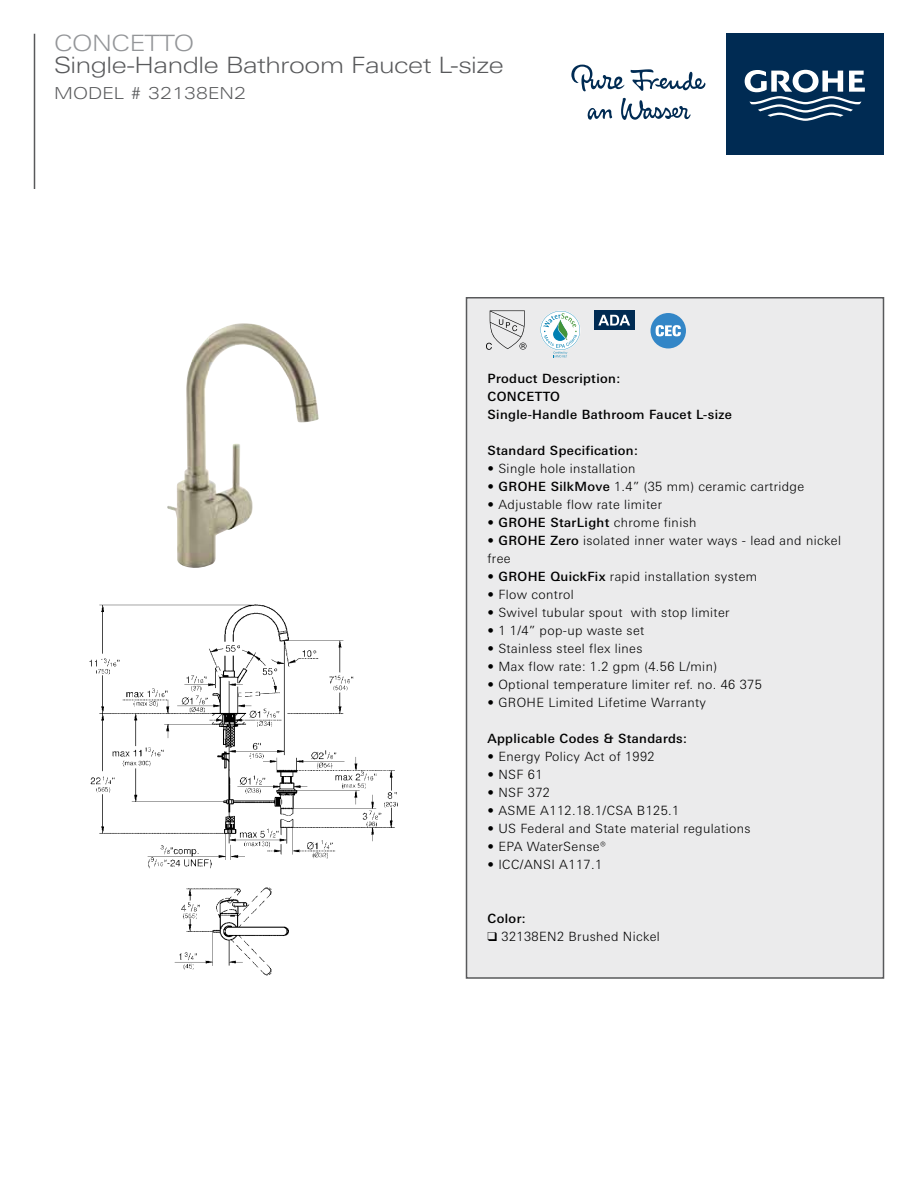
<style>
.page{position:relative;width:918px;height:1188px;background:#fff}
.page>*{position:absolute;margin:0;border:0;box-sizing:border-box;transform-origin:0 0}
.t1{font:300 22.5px "LT Univers Extd";letter-spacing:-.02em;color:#58595b}
.t2{font:300 22.5px "LT Univers Extd";letter-spacing:-.02em;color:#939598}
.t3{font:300 16.5px "LT Univers Extd";letter-spacing:.01em;color:#58595b}
.t4{font:300 12.75px/18px "LT Univers Basic";letter-spacing:.03em;color:#000}
.t5{font:500 12.75px/18px "LT Univers Basic";letter-spacing:.03em;color:#000}
.s1{font-weight:500}
.s2{font-weight:300}
</style>
<div class="page">
<hr style="left:34px;top:34px;width:1px;height:155px;background:#58595b">
<div style="left:727px;top:34px;width:157px;height:121px;background:#002b53"></div>
<svg style="left:745px;top:70px;width:120px;height:51px"></svg>
<svg style="left:571px;top:65px;width:134px;height:55px"></svg>
<img style="left:167px;top:323px;width:152px;height:245px">
<div style="left:466px;top:298px;width:418px;height:680px;background:#ebebec"></div>
<div style="left:466px;top:297px;width:418px;height:682px;border:2px solid #58595b"></div>
<div style="left:594px;top:310px;width:40px;height:20px;background:#002b53"></div>
<svg style="left:598px;top:315px;width:32px;height:11px"></svg>
<svg style="left:540px;top:311px;width:40px;height:47px"></svg>
<svg style="left:486px;top:310px;width:40px;height:40px"></svg>
<div style="left:651px;top:313px;width:35px;height:35px;background:#3386c7;border-radius:50%"></div>
<svg style="left:656px;top:325px;width:25px;height:11px"></svg>
<img style="left:89px;top:604px;width:309px;height:372px">
<h1 class="t2" style="left:54px;top:29px;width:142px">CONCETTO</h1>
<h1 class="t1" style="left:54px;top:52px;width:451px">Single-Handle Bathroom Faucet L-size</h1>
<p class="t3" style="left:54px;top:83px;width:194px">MODEL # 32138EN2</p>
<p class="t5" style="left:488px;top:369px;width:246px">Product Description:<br>CONCETTO<br>Single-Handle Bathroom Faucet L-size</p>
<p class="t5" style="left:488px;top:441px;width:152px">Standard Specification:</p>
<p class="t4" style="left:488px;top:459px;width:149px">• Single hole installation</p>
<p class="t4" style="left:488px;top:477px;width:318px">• <span class="s1">GROHE SilkMove</span> 1.4” (35 mm) ceramic cartridge</p>
<p class="t4" style="left:488px;top:495px;width:176px">• Adjustable flow rate limiter</p>
<p class="t5" style="left:488px;top:513px;width:211px"><span class="s2">•</span> GROHE StarLight <span class="s2">chrome finish</span></p>
<p class="t4" style="left:488px;top:531px;width:355px">• <span class="s1">GROHE Zero</span> isolated inner water ways - lead and nickel free</p>
<p class="t4" style="left:488px;top:567px;width:271px">• <span class="s1">GROHE QuickFix</span> rapid installation system</p>
<p class="t4" style="left:488px;top:585px;width:88px">• Flow control</p>
<p class="t4" style="left:488px;top:603px;width:244px">• Swivel tubular spout with stop limiter</p>
<p class="t4" style="left:488px;top:621px;width:158px">• 1 1/4” pop-up waste set</p>
<p class="t4" style="left:488px;top:639px;width:157px">• Stainless steel flex lines</p>
<p class="t4" style="left:488px;top:657px;width:231px">• Max flow rate: 1.2 gpm (4.56 L/min)</p>
<p class="t4" style="left:488px;top:675px;width:276px">• Optional temperature limiter ref. no. 46 375</p>
<p class="t4" style="left:488px;top:693px;width:220px">• GROHE Limited Lifetime Warranty</p>
<p class="t5" style="left:488px;top:730px;width:201px">Applicable Codes &amp; Standards:</p>
<p class="t4" style="left:488px;top:747px;width:169px">• Energy Policy Act of 1992</p>
<p class="t4" style="left:488px;top:765px;width:57px">• NSF 61</p>
<p class="t4" style="left:488px;top:783px;width:64px">• NSF 372</p>
<p class="t4" style="left:488px;top:801px;width:193px">• ASME A112.18.1/CSA B125.1</p>
<p class="t4" style="left:488px;top:819px;width:265px">• US Federal and State material regulations</p>
<p class="t4" style="left:488px;top:837px;width:120px">• EPA WaterSense®</p>
<p class="t4" style="left:488px;top:855px;width:116px">• ICC/ANSI A117.1</p>
<p class="t5" style="left:488px;top:910px;width:40px">Color:</p>
<p class="t4" style="left:488px;top:927px;width:174px">❑ 32138EN2 Brushed Nickel</p>
</div>
